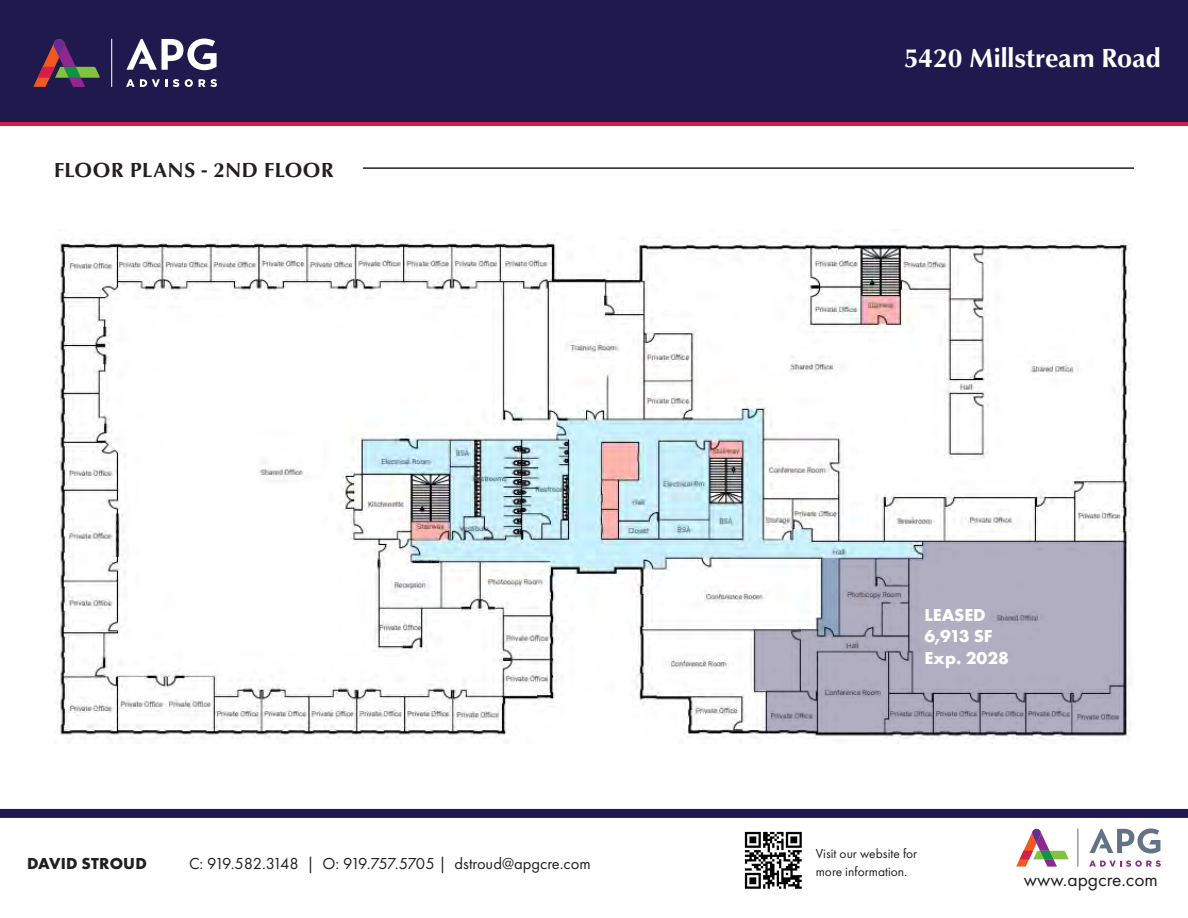
<style>
.page{position:relative;width:1188px;height:918px;background:#fff}
.page>*{position:absolute;margin:0;border:0;box-sizing:border-box;transform-origin:0 0}
.t1{font:700 27px "Classico URW";color:#fff}
.t2{font:700 21px "Classico URW";letter-spacing:.03em;color:#231f20}
.t3{font:19.5px "Futura PT";color:#231f20}
.t4{font:700 18px "Futura PT";color:#fff}
.t5{font:16.5px "Futura PT";color:#231f20}
.t6{font:700 16.5px "Futura PT";letter-spacing:.01em;color:#231f20}
.t7{font:13.5px/18px "Futura PT";color:#231f20}
</style>
<div class="page">
<div style="left:0;top:0;width:1188px;height:126px;background:#d61e4a"></div>
<div style="left:0;top:0;width:1188px;height:122px;background:#20194e"></div>
<hr style="left:111px;top:39px;width:1px;height:48px;background:#fff">
<svg style="left:126px;top:79px;width:41px;height:8px"></svg>
<svg style="left:173px;top:79px;width:6px;height:8px"></svg>
<svg style="left:185px;top:79px;width:8px;height:8px"></svg>
<svg style="left:199px;top:79px;width:18px;height:8px"></svg>
<svg style="left:33px;top:39px;width:67px;height:48px"></svg>
<svg style="left:126px;top:39px;width:91px;height:31px"></svg>
<hr style="left:1077px;top:829px;width:1px;height:37px;background:#637286">
<svg style="left:1089px;top:860px;width:72px;height:7px"></svg>
<svg style="left:1016px;top:829px;width:53px;height:38px"></svg>
<svg style="left:1089px;top:829px;width:71px;height:24px"></svg>
<img style="left:744px;top:831px;width:58px;height:58px">
<div style="left:0;top:809px;width:1188px;height:9px;background:#20194e"></div>
<hr style="left:363px;top:167px;width:771px;height:2px;background:#231f20">
<img style="left:56px;top:239px;width:1075px;height:500px">
<svg style="left:754px;top:542px;width:371px;height:192px;background:#aeadbe"></svg>
<p class="t2" style="left:54px;top:155px;width:281px">FLOOR PLANS - 2ND FLOOR</p>
<p class="t6" style="left:27px;top:852px;width:121px">DAVID STROUD</p>
<p class="t5" style="left:189px;top:853px;width:403px">C: 919.582.3148 | O: 919.757.5705 | dstroud@apgcre.com</p>
<h1 class="t1" style="left:903px;top:38px;width:259px">5420 Millstream Road</h1>
<p class="t4" style="left:924px;top:603px;width:63px">LEASED</p>
<p class="t4" style="left:924px;top:625px;width:70px">6,913 SF</p>
<p class="t4" style="left:924px;top:646px;width:86px">Exp. 2028</p>
<p class="t7" style="left:816px;top:844px;width:103px">Visit our website for more information.</p>
<p class="t3" style="left:1024px;top:868px;width:136px">www.apgcre.com</p>
</div>
